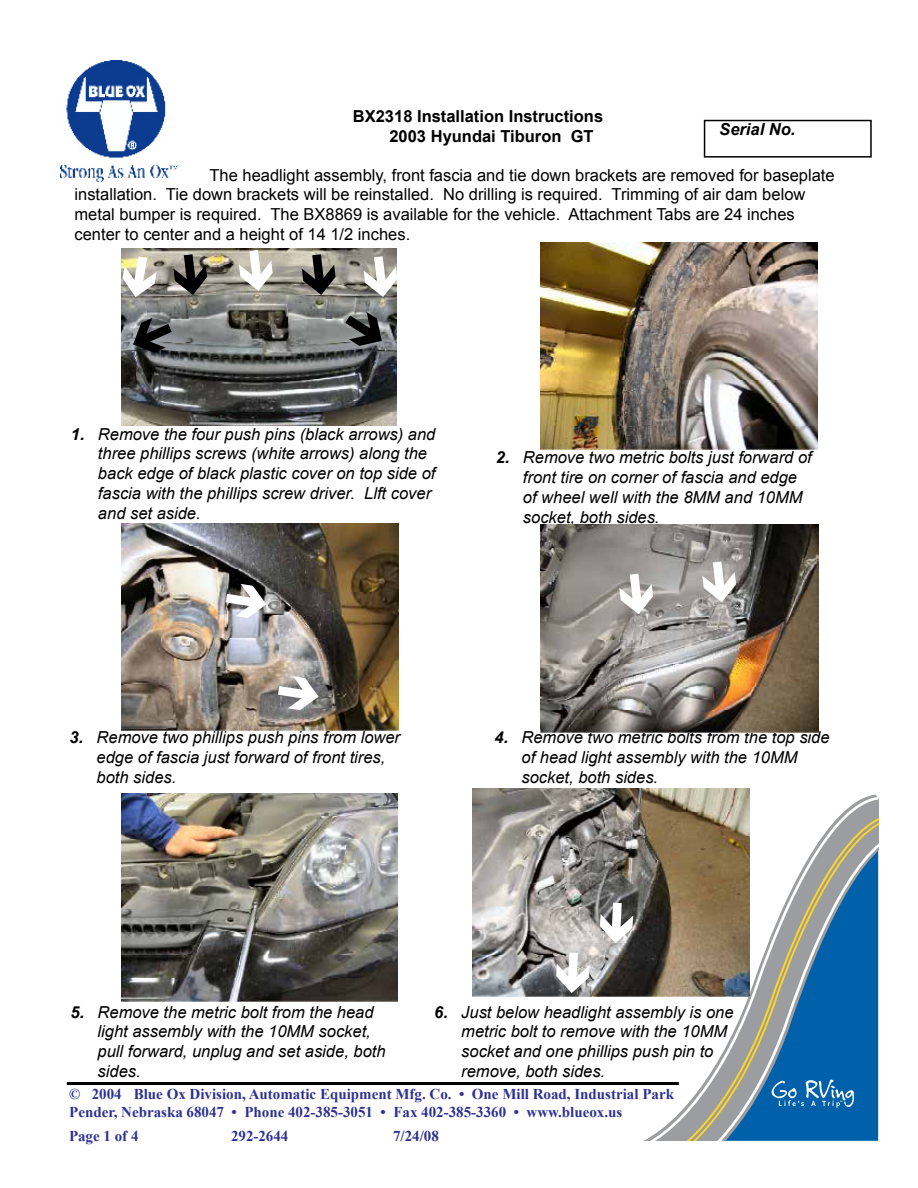
<style>
.page{position:relative;width:918px;height:1188px;background:#fff}
.page>*{position:absolute;margin:0;border:0;box-sizing:border-box;transform-origin:0 0}
.t1{font:italic 16.5px/19.8px "Arial";color:#000}
.t2{font:16.5px/19.8px "Arial";color:#000}
.t3{font:700 16.5px/19.8px "Arial";color:#000}
.t4{font:italic 700 16.5px "Arial";color:#000}
.t5{font:700 15px/23.2px "Times New Roman";color:#2e3192}
.t6{font:700 1.65px "Helvetica";color:#fff}
.s1{font-weight:700}
</style>
<div class="page">
<svg style="left:624px;top:795px;width:254px;height:202px"></svg>
<svg style="left:641px;top:816px;width:237px;height:325px"></svg>
<svg style="left:771px;top:1079px;width:83px;height:29px"></svg>
<img style="left:61px;top:60px;width:116px;height:122px">
<hr style="left:67px;top:1082px;width:612px;height:3px;background:#000">
<div style="left:704px;top:120px;width:168px;height:38px;border:2px solid #000"></div>
<img style="left:122px;top:249px;width:275px;height:176px">
<img style="left:540px;top:242px;width:278px;height:208px">
<img style="left:122px;top:523px;width:277px;height:208px">
<img style="left:540px;top:525px;width:278px;height:207px">
<img style="left:122px;top:794px;width:276px;height:207px">
<img style="left:472px;top:789px;width:278px;height:207px">
<svg style="left:121px;top:253px;width:41px;height:44px"></svg>
<svg style="left:168px;top:250px;width:45px;height:45px"></svg>
<svg style="left:233px;top:248px;width:45px;height:43px"></svg>
<svg style="left:296px;top:250px;width:45px;height:45px"></svg>
<svg style="left:358px;top:252px;width:39px;height:45px"></svg>
<svg style="left:133px;top:315px;width:41px;height:41px"></svg>
<svg style="left:344px;top:309px;width:38px;height:39px"></svg>
<svg style="left:222px;top:578px;width:44px;height:45px"></svg>
<svg style="left:274px;top:671px;width:45px;height:44px"></svg>
<svg style="left:614px;top:569px;width:45px;height:45px"></svg>
<svg style="left:697px;top:557px;width:45px;height:45px"></svg>
<svg style="left:550px;top:898px;width:89px;height:95px"></svg>
<p class="t3" style="left:389px;top:107px;width:215px;text-indent:-37px">BX2318 Installation Instructions<br>2003 Hyundai Tiburon GT</p>
<p class="t4" style="left:719px;top:118px;width:78px">Serial No.</p>
<p class="t2" style="left:75px;top:165px;width:762px;text-indent:135px">The headlight assembly, front fascia and tie down brackets are removed for baseplate installation. Tie down brackets will be reinstalled. No drilling is required. Trimming of air dam below metal bumper is required. The BX8869 is available for the vehicle. Attachment Tabs are 24 inches center to center and a height of 14 1/2 inches.</p>
<p class="t1" style="left:98px;top:424px;width:339px;text-indent:-27px"><span class="s1">1.</span> Remove the four push pins (black arrows) and three phillips screws (white arrows) along the back edge of black plastic cover on top side of fascia with the phillips screw driver. Llft cover and set aside.</p>
<p class="t1" style="left:523px;top:448px;width:290px;text-indent:-27px"><span class="s1">2.</span> Remove two metric bolts just forward of front tire on corner of fascia and edge of wheel well with the 8MM and 10MM socket, both sides.</p>
<p class="t1" style="left:97px;top:728px;width:305px;text-indent:-27px"><span class="s1">3.</span> Remove two phillips push pins from lower edge of fascia just forward of front tires, both sides.</p>
<p class="t1" style="left:522px;top:728px;width:310px;text-indent:-27px"><span class="s1">4.</span> Remove two metric bolts from the top side of head light assembly with the 10MM socket, both sides.</p>
<p class="t1" style="left:98px;top:1002px;width:289px;text-indent:-27px"><span class="s1">5.</span> Remove the metric bolt from the head light assembly with the 10MM socket, pull forward, unplug and set aside, both sides.</p>
<p class="t1" style="left:461px;top:1002px;width:274px;text-indent:-27px"><span class="s1">6.</span> Just below headlight assembly is one metric bolt to remove with the 10MM socket and one phillips push pin to remove, both sides.</p>
<p class="t5" style="left:69px;top:1082px;width:606px">© 2004 Blue Ox Division, Automatic Equipment Mfg. Co. • One Mill Road, Industrial Park</p>
<p class="t6" style="left:840px;top:1100px;width:4px">TM</p>
<p class="t5" style="left:69px;top:1100px;width:555px">Pender, Nebraska 68047 • Phone 402-385-3051 • Fax 402-385-3360 • www.blueox.us<br>Page 1 of 4</p>
<p class="t5" style="left:231px;top:1124px;width:59px">292-2644</p>
<p class="t5" style="left:393px;top:1124px;width:47px">7/24/08</p>
</div>
